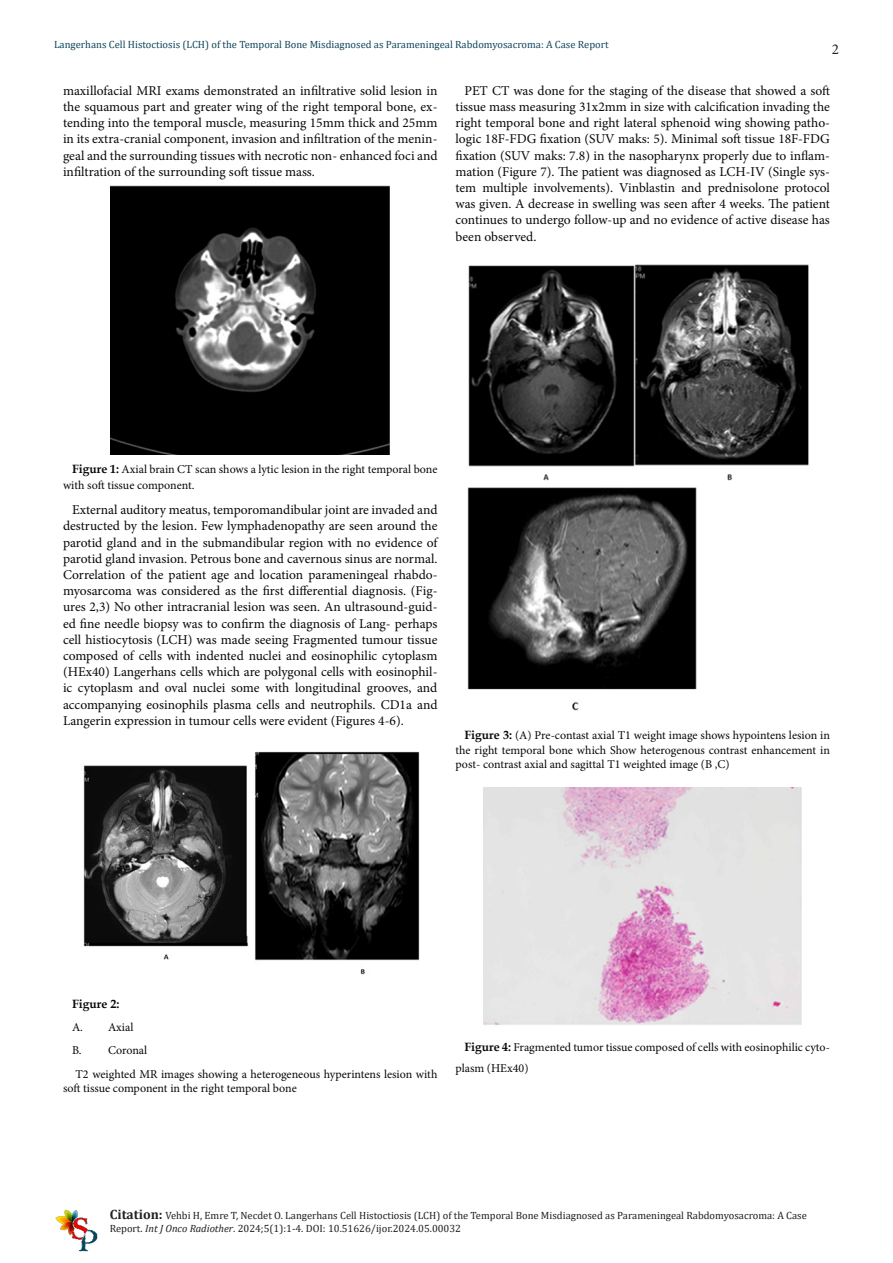
<style>
.page{position:relative;width:893px;height:1263px;background:#fff}
.page>*{position:absolute;margin:0;border:0;box-sizing:border-box;transform-origin:0 0}
.t1{font:15px "Minion Pro";color:#231f20}
.t2{font:13.5px/16.2px "Minion Pro";color:#08080b;text-align:justify}
.t3{font:12px/14.4px "Minion Pro";color:#08080b}
.t4{font:700 12px "Book Antiqua";color:#08080b}
.t5{font:10.5px/12.6px "Cambria";color:#231f20}
.t6{font:10.5px "Cambria";color:#11475a}
.s1{font-family:"Book Antiqua";font-weight:700}
.s2{font-weight:700;font-size:13.5px}
.s3{font-style:italic}
</style>
<div class="page">
<img style="left:55px;top:1209px;width:43px;height:43px">
<img style="left:111px;top:186px;width:278px;height:269px">
<img style="left:83px;top:751px;width:337px;height:224px">
<img style="left:467px;top:264px;width:342px;height:447px">
<img style="left:484px;top:787px;width:318px;height:238px">
<p class="t6" style="left:54px;top:39px;width:556px">Langerhans Cell Histoctiosis (LCH) of the Temporal Bone Misdiagnosed as Parameningeal Rabdomyosacroma: A Case Report</p>
<p class="t1" style="left:832px;top:39px;width:9px">2</p>
<p class="t2" style="left:63px;top:82px;width:376px">maxillofacial MRI exams demonstrated an infiltrative solid lesion in the squamous part and greater wing of the right temporal bone, ex&shy;tending into the temporal muscle, measuring 15mm thick and 25mm in its extra-cranial component, invasion and infiltration of the menin&shy;geal and the surrounding tissues with necrotic non- enhanced foci and infiltration of the surrounding soft tissue mass.</p>
<p class="t2" style="left:455px;top:82px;width:376px;text-indent:9px">PET CT was done for the staging of the disease that showed a soft tissue mass measuring 31x2mm in size with calcification invading the right temporal bone and right lateral sphenoid wing showing patho&shy;logic 18F-FDG fixation (SUV maks: 5). Minimal soft tissue 18F-FDG fixation (SUV maks: 7.8) in the nasopharynx properly due to inflam&shy;mation (Figure 7). The patient was diagnosed as LCH-IV (Single sys&shy;tem multiple involvements). Vinblastin and prednisolone protocol was given. A decrease in swelling was seen after 4 weeks. The patient continues to undergo follow-up and no evidence of active disease has been observed.</p>
<p class="t3" style="left:63px;top:461px;width:376px;line-height:16.2px;text-indent:9px"><span class="s1">Figure 1:</span> Axial brain CT scan shows a lytic lesion in the right temporal bone with soft tissue component.</p>
<p class="t2" style="left:63px;top:502px;width:376px;text-indent:9px">External auditory meatus, temporomandibular joint are invaded and destructed by the lesion. Few lymphadenopathy are seen around the parotid gland and in the submandibular region with no evidence of parotid gland invasion. Petrous bone and cavernous sinus are normal.<br>Correlation of the patient age and location parameningeal rhabdo&shy;myosarcoma was considered as the first differential diagnosis. (Fig&shy;ures 2,3) No other intracranial lesion was seen. An ultrasound-guid&shy;ed fine needle biopsy was to confirm the diagnosis of Lang- perhaps cell histiocytosis (LCH) was made seeing Fragmented tumour tissue composed of cells with indented nuclei and eosinophilic cytoplasm (HEx40) Langerhans cells which are polygonal cells with eosinophil&shy;ic cytoplasm and oval nuclei some with longitudinal grooves, and accompanying eosinophils plasma cells and neutrophils. CD1a and Langerin expression in tumour cells were evident (Figures 4-6).</p>
<p class="t3" style="left:455px;top:728px;width:376px;text-align:justify;text-indent:9px"><span class="s1">Figure 3:</span> (A) Pre-contast axial T1 weight image shows hypointens lesion in the right temporal bone which Show heterogenous contrast enhancement in post- contrast axial and sagittal T1 weighted image (B ,C)</p>
<p class="t4" style="left:72px;top:995px;width:49px">Figure 2:</p>
<p class="t3" style="left:72px;top:1020px;width:63px">A. Axial</p>
<p class="t3" style="left:72px;top:1043px;width:77px">B. Coronal</p>
<p class="t3" style="left:63px;top:1067px;width:376px;text-indent:13px">T2 weighted MR images showing a heterogeneous hyperintens lesion with soft tissue component in the right temporal bone</p>
<p class="t3" style="left:455px;top:1036px;width:376px;line-height:21px;text-indent:9px"><span class="s1">Figure 4:</span> Fragmented tumor tissue composed of cells with eosinophilic cyto&shy;plasm (HEx40)</p>
<p class="t5" style="left:110px;top:1209px;width:699px"><span class="s2">Citation:</span> Vehbi H, Emre T, Necdet O. Langerhans Cell Histoctiosis (LCH) of the Temporal Bone Misdiagnosed as Parameningeal Rabdomyosacroma: A Case<br>Report. <span class="s3">Int J Onco Radiother</span>. 2024;5(1):1-4. DOI: 10.51626/ijor.2024.05.00032</p>
</div>
